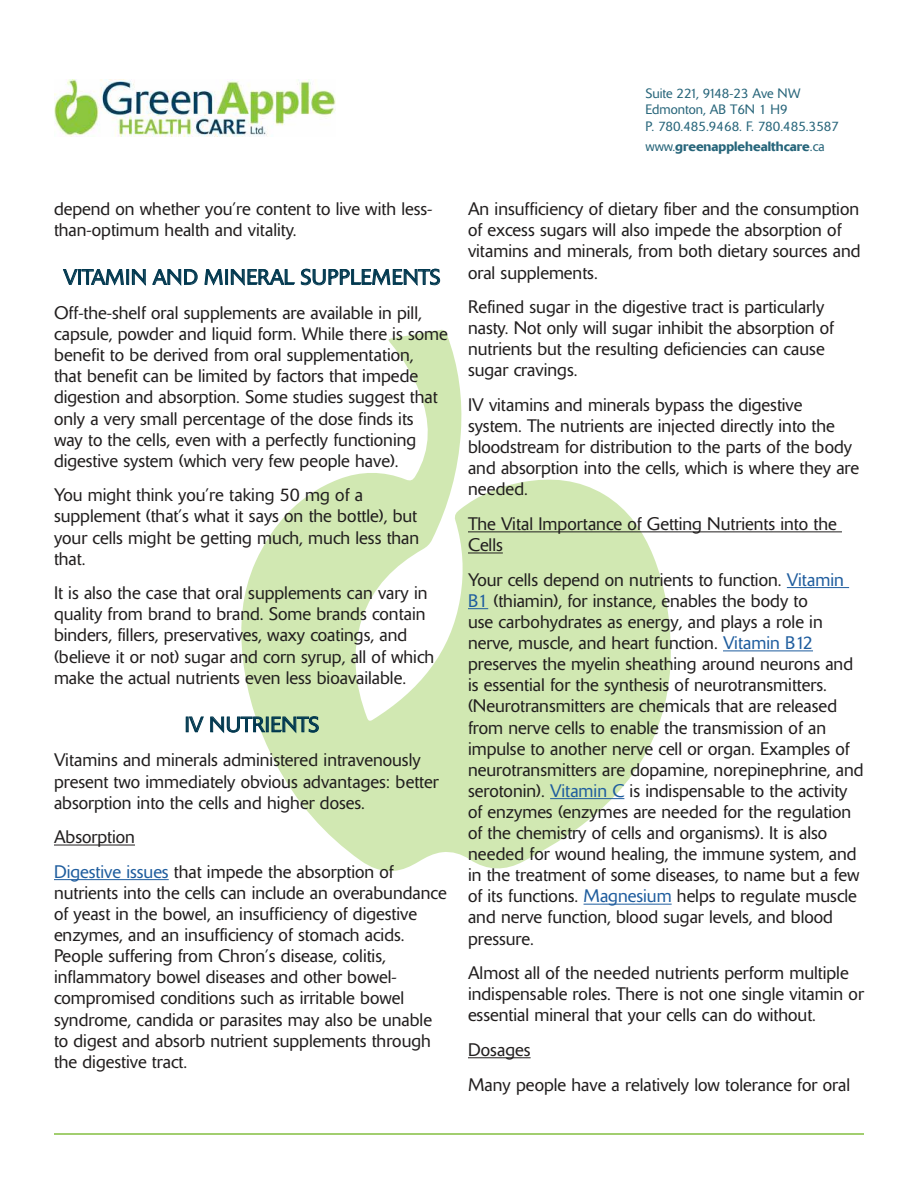
<style>
.page{position:relative;width:918px;height:1188px;background:#fff}
.page>*{position:absolute;margin:0;border:0;box-sizing:border-box;transform-origin:0 0}
.t1{font:300 21px "Delta";letter-spacing:.02em;color:#00374e}
.t2{font:300 21px "Delta";color:#00374e}
.t3{font:300 18px/21.1px "Delta";color:#221f1f}
.t4{font:300 13.5px/16.6px "Delta";color:#27657a}
.t5{font:500 13.5px "Delta";color:#27657a}
.s1{color:#1f5d9e}
.s2{font-weight:300}
</style>
<div class="page">
<img style="left:54px;top:79px;width:281px;height:58px">
<svg style="left:241px;top:329px;width:430px;height:542px;fill:#d1e8b2"></svg>
<hr style="left:54px;top:1133px;width:810px;height:2px;background:#84bf41">
<hr style="left:54px;top:845px;width:81px;height:1px;background:#221f1f">
<hr style="left:54px;top:879px;width:115px;height:1px;background:#1f5d9e">
<svg style="left:63px;top:269px;width:61px;height:17px"></svg>
<div style="left:126px;top:269px;width:3px;height:16px;border:1px solid #00374e"></div>
<svg style="left:132px;top:269px;width:14px;height:17px"></svg>
<svg style="left:152px;top:269px;width:46px;height:17px"></svg>
<svg style="left:204px;top:269px;width:19px;height:17px"></svg>
<div style="left:225px;top:269px;width:3px;height:16px;border:1px solid #00374e"></div>
<svg style="left:231px;top:269px;width:64px;height:17px"></svg>
<svg style="left:301px;top:269px;width:139px;height:17px"></svg>
<svg style="left:186px;top:716px;width:18px;height:16px"></svg>
<svg style="left:210px;top:716px;width:109px;height:18px"></svg>
<hr style="left:468px;top:531px;width:374px;height:1px;background:#221f1f">
<hr style="left:468px;top:553px;width:35px;height:1px;background:#221f1f">
<hr style="left:787px;top:587px;width:62px;height:1px;background:#1f5d9e">
<svg style="left:468px;top:608px;width:20px;height:1px"></svg>
<hr style="left:723px;top:650px;width:90px;height:1px;background:#1f5d9e">
<hr style="left:550px;top:798px;width:74px;height:1px;background:#1f5d9e">
<hr style="left:584px;top:904px;width:88px;height:1px;background:#1f5d9e">
<hr style="left:468px;top:1057px;width:63px;height:1px;background:#221f1f">
<p class="t3" style="left:54px;top:200px;width:380px">depend on whether you’re content to live with less&shy;than-optimum health and vitality.</p>
<p class="t1" style="left:64px;top:269px;width:378px">VITAMIN AND MINERAL SUPPLEMENTS</p>
<p class="t3" style="left:54px;top:304px;width:395px">Off-the-shelf oral supplements are available in pill, capsule, powder and liquid form. While there is some benefit to be derived from oral supplementation,<br>that benefit can be limited by factors that impede digestion and absorption. Some studies suggest that only a very small percentage of the dose finds its<br>way to the cells, even with a perfectly functioning digestive system (which very few people have).</p>
<p class="t3" style="left:54px;top:486px;width:367px">You might think you’re taking 50 mg of a supplement (that’s what it says on the bottle), but your cells might be getting much, much less than that.</p>
<p class="t3" style="left:54px;top:584px;width:382px">It is also the case that oral supplements can vary in quality from brand to brand. Some brands contain binders, fillers, preservatives, waxy coatings, and (believe it or not) sugar and corn syrup, all of which make the actual nutrients even less bioavailable.</p>
<p class="t2" style="left:185px;top:717px;width:136px">IV NUTRIENTS</p>
<p class="t3" style="left:54px;top:751px;width:386px">Vitamins and minerals administered intravenously present two immediately obvious advantages: better absorption into the cells and higher doses.</p>
<p class="t3" style="left:54px;top:821px;width:341px;line-height:34.7px">Absorption<br><span class="s1">Digestive issues</span> that impede the absorption of</p>
<p class="t3" style="left:54px;top:884px;width:394px">nutrients into the cells can include an overabundance of yeast in the bowel, an insufficiency of digestive enzymes, and an insufficiency of stomach acids.<br>People suffering from Chron’s disease, colitis, inflammatory bowel diseases and other bowel&shy;compromised conditions such as irritable bowel syndrome, candida or parasites may also be unable to digest and absorb nutrient supplements through the digestive tract.</p>
<p class="t4" style="left:645px;top:86px;width:195px">Suite 221, 9148-23 Ave NW<br>Edmonton, AB T6N 1 H9<br>P. 780.485.9468. F. 780.485.3587</p>
<p class="t5" style="left:645px;top:141px;width:181px"><span class="s2">www.</span>greenapplehealthcare<span class="s2">.ca</span></p>
<p class="t3" style="left:468px;top:200px;width:394px">An insufficiency of dietary fiber and the consumption of excess sugars will also impede the absorption of vitamins and minerals, from both dietary sources and oral supplements.</p>
<p class="t3" style="left:468px;top:298px;width:368px">Refined sugar in the digestive tract is particularly nasty. Not only will sugar inhibit the absorption of nutrients but the resulting deficiencies can cause sugar cravings.</p>
<p class="t3" style="left:468px;top:396px;width:393px">IV vitamins and minerals bypass the digestive system. The nutrients are injected directly into the bloodstream for distribution to the parts of the body and absorption into the cells, which is where they are needed.</p>
<p class="t3" style="left:468px;top:515px;width:370px">The Vital Importance of Getting Nutrients into the<br>Cells</p>
<p class="t3" style="left:468px;top:571px;width:397px">Your cells depend on nutrients to function. <span class="s1">Vitamin B1</span> (thiamin), for instance, enables the body to<br>use carbohydrates as energy, and plays a role in nerve, muscle, and heart function. <span class="s1">Vitamin B12 </span>preserves the myelin sheathing around neurons and is essential for the synthesis of neurotransmitters. (Neurotransmitters are chemicals that are released from nerve cells to enable the transmission of an impulse to another nerve cell or organ. Examples of neurotransmitters are dopamine, norepinephrine, and serotonin). <span class="s1">Vitamin C</span> is indispensable to the activity of enzymes (enzymes are needed for the regulation of the chemistry of cells and organisms). It is also needed for wound healing, the immune system, and in the treatment of some diseases, to name but a few of its functions. <span class="s1">Magnesium</span> helps to regulate muscle and nerve function, blood sugar levels, and blood pressure.</p>
<p class="t3" style="left:468px;top:964px;width:398px">Almost all of the needed nutrients perform multiple indispensable roles. There is not one single vitamin or essential mineral that your cells can do without.</p>
<p class="t3" style="left:468px;top:1034px;width:384px;line-height:34.7px">Dosages<br>Many people have a relatively low tolerance for oral</p>
</div>
